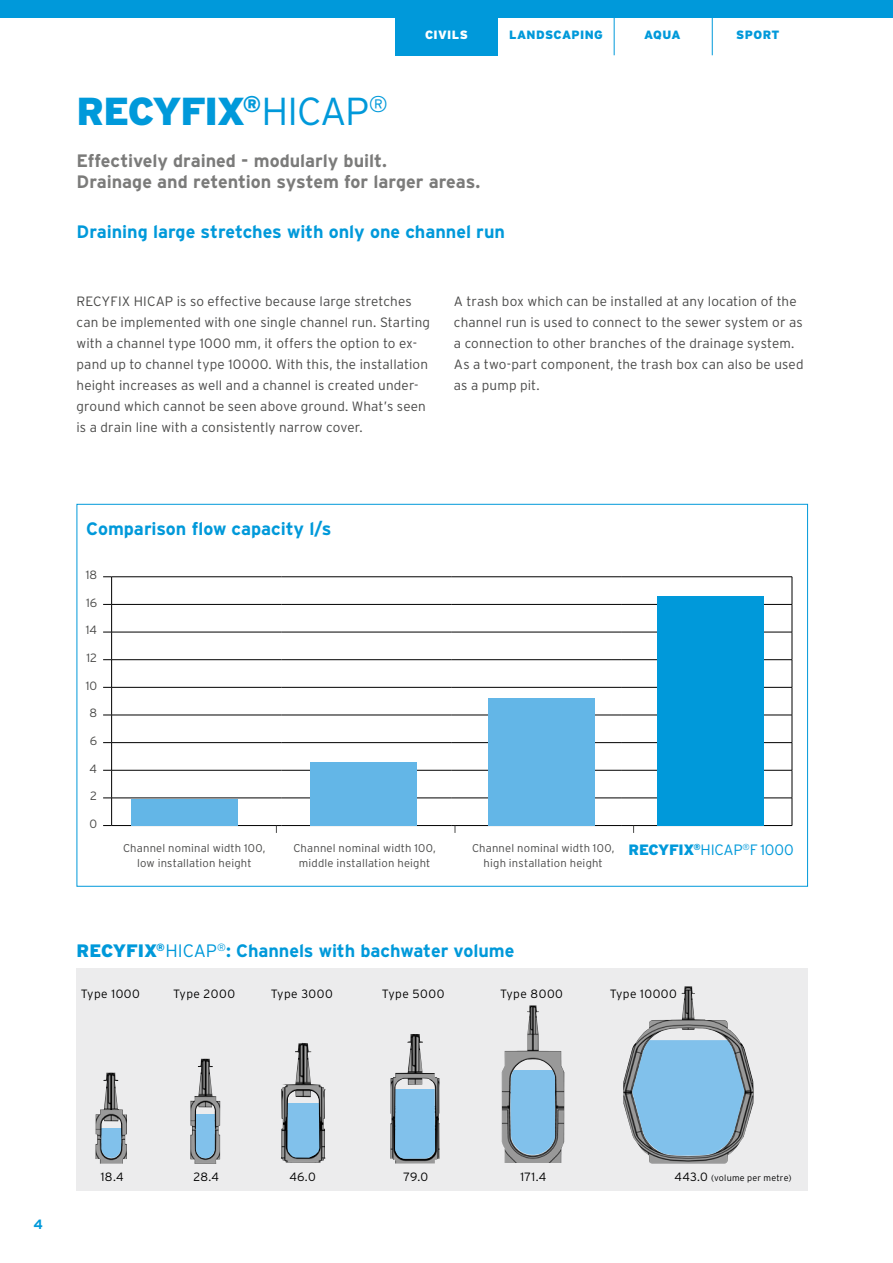
<style>
.page{position:relative;width:893px;height:1263px;background:#fff}
.page>*{position:absolute;margin:0;border:0;box-sizing:border-box;transform-origin:0 0}
.t1{font:900 39px "Interstate";letter-spacing:-.035em;color:#0099da}
.t2{font:700 18px "Interstate";letter-spacing:-.005em;color:#0099da}
.t3{font:700 18px/21px "Interstate";letter-spacing:-.005em;color:#7b7b7a}
.t4{font:300 15px "Interstate";letter-spacing:-.015em;color:#0099da}
.t5{font:300 13.5px/21px "Interstate";letter-spacing:.01em;color:#494948}
.t6{font:700 13.5px "Interstate";color:#0099da}
.t7{font:300 12px "Interstate";letter-spacing:.04em;color:#000}
.t8{font:900 12px "Interstate";letter-spacing:.03em;color:#0099da}
.t9{font:300 12px "Interstate";color:#494948}
.t10{font:900 12px "Interstate";letter-spacing:.03em;color:#fff}
.t11{font:300 11.25px/15px "Interstate";letter-spacing:.015em;color:#494948;text-align:center}
.t12{font:300 9px "Interstate";letter-spacing:.025em;color:#000}
.s1{font-weight:300}
.s2{font-weight:900}
.s3{font-size:12px}
</style>
<div class="page">
<div style="left:77px;top:968px;width:731px;height:222px;background:#ececed"></div>
<img style="left:502px;top:1005px;width:62px;height:158px">
<img style="left:390px;top:1034px;width:50px;height:129px">
<img style="left:623px;top:986px;width:131px;height:177px">
<img style="left:281px;top:1043px;width:44px;height:119px">
<img style="left:190px;top:1059px;width:30px;height:105px">
<img style="left:95px;top:1109px;width:32px;height:55px">
<img style="left:100px;top:1072px;width:18px;height:38px">
<div style="left:77px;top:504px;width:731px;height:383px;background:#fff;border:1px solid #0099da"></div>
<svg style="left:112px;top:577px;width:680px;height:256px"></svg>
<hr style="left:112px;top:576px;width:170px;height:1px;background:#000">
<hr style="left:282px;top:576px;width:170px;height:1px;background:#000">
<hr style="left:452px;top:576px;width:170px;height:1px;background:#000">
<hr style="left:622px;top:576px;width:170px;height:1px;background:#000">
<hr style="left:112px;top:604px;width:170px;height:1px;background:#000">
<hr style="left:282px;top:604px;width:170px;height:1px;background:#000">
<hr style="left:452px;top:604px;width:170px;height:1px;background:#000">
<hr style="left:622px;top:604px;width:170px;height:1px;background:#000">
<hr style="left:112px;top:632px;width:170px;height:1px;background:#000">
<hr style="left:282px;top:632px;width:170px;height:1px;background:#000">
<hr style="left:452px;top:632px;width:170px;height:1px;background:#000">
<hr style="left:622px;top:632px;width:170px;height:1px;background:#000">
<hr style="left:112px;top:659px;width:170px;height:1px;background:#000">
<hr style="left:282px;top:659px;width:170px;height:1px;background:#000">
<hr style="left:452px;top:659px;width:170px;height:1px;background:#000">
<hr style="left:622px;top:659px;width:170px;height:1px;background:#000">
<hr style="left:112px;top:687px;width:170px;height:1px;background:#000">
<hr style="left:282px;top:687px;width:170px;height:1px;background:#000">
<hr style="left:452px;top:687px;width:170px;height:1px;background:#000">
<hr style="left:622px;top:687px;width:170px;height:1px;background:#000">
<hr style="left:112px;top:715px;width:170px;height:1px;background:#000">
<hr style="left:282px;top:715px;width:170px;height:1px;background:#000">
<hr style="left:452px;top:715px;width:170px;height:1px;background:#000">
<hr style="left:622px;top:715px;width:170px;height:1px;background:#000">
<hr style="left:112px;top:742px;width:170px;height:1px;background:#000">
<hr style="left:282px;top:742px;width:170px;height:1px;background:#000">
<hr style="left:452px;top:742px;width:170px;height:1px;background:#000">
<hr style="left:622px;top:742px;width:170px;height:1px;background:#000">
<hr style="left:112px;top:770px;width:170px;height:1px;background:#000">
<hr style="left:282px;top:770px;width:170px;height:1px;background:#000">
<hr style="left:452px;top:770px;width:170px;height:1px;background:#000">
<hr style="left:622px;top:770px;width:170px;height:1px;background:#000">
<hr style="left:112px;top:798px;width:170px;height:1px;background:#000">
<hr style="left:282px;top:798px;width:170px;height:1px;background:#000">
<hr style="left:452px;top:798px;width:170px;height:1px;background:#000">
<hr style="left:622px;top:798px;width:170px;height:1px;background:#000">
<hr style="left:112px;top:825px;width:170px;height:1px;background:#000">
<hr style="left:282px;top:825px;width:170px;height:1px;background:#000">
<hr style="left:452px;top:825px;width:170px;height:1px;background:#000">
<hr style="left:622px;top:825px;width:170px;height:1px;background:#000">
<svg style="left:103px;top:576px;width:9px;height:250px"></svg>
<svg style="left:792px;top:577px;width:1px;height:248px"></svg>
<div style="left:132px;top:799px;width:106px;height:27px;background:#63b6e7"></div>
<div style="left:310px;top:762px;width:107px;height:64px;background:#63b6e7"></div>
<div style="left:488px;top:698px;width:106px;height:128px;background:#63b6e7"></div>
<div style="left:657px;top:596px;width:106px;height:230px;background:#0099da"></div>
<div style="left:395px;top:0;width:102px;height:55px;background:#0099da"></div>
<div style="left:0;top:0;width:893px;height:17px;background:#0099da"></div>
<hr style="left:712px;top:0;width:1px;height:55px;background:#0099da">
<hr style="left:614px;top:0;width:1px;height:55px;background:#0099da">
<p class="t10" style="left:425px;top:28px;width:44px">CIVILS</p>
<p class="t8" style="left:509px;top:28px;width:95px">LANDSCAPING</p>
<p class="t8" style="left:644px;top:28px;width:38px">AQUA</p>
<p class="t8" style="left:736px;top:28px;width:45px">SPORT</p>
<h1 class="t1" style="left:77px;top:89px;width:313px">RECYFIX<sup>®</sup><span class="s1">HICAP</span><sup>®</sup></h1>
<h2 class="t3" style="left:77px;top:150px;width:405px">Effectively drained - modularly built.<br>Drainage and retention system for larger areas.</h2>
<h2 class="t2" style="left:77px;top:222px;width:430px">Draining large stretches with only one channel run</h2>
<p class="t5" style="left:77px;top:291px;width:355px">RECYFIX HICAP is so effective because large stretches can be implemented with one single channel run. Starting with a channel type 1000 mm, it offers the option to ex&shy;pand up to channel type 10000. With this, the installation height increases as well and a channel is created under&shy;ground which cannot be seen above ground. What’s seen is a drain line with a consistently narrow cover.</p>
<p class="t5" style="left:454px;top:291px;width:351px">A trash box which can be installed at any location of the channel run is used to connect to the sewer system or as a connection to other branches of the drainage system.<br>As a two-part component, the trash box can also be used as a pump pit.</p>
<h2 class="t2" style="left:86px;top:519px;width:247px">Comparison flow capacity l/s</h2>
<p class="t9" style="left:86px;top:568px;width:13px">18</p>
<p class="t9" style="left:86px;top:596px;width:13px">16</p>
<p class="t9" style="left:86px;top:623px;width:13px">14</p>
<p class="t9" style="left:87px;top:651px;width:12px">12</p>
<p class="t9" style="left:86px;top:679px;width:13px">10</p>
<p class="t9" style="left:89px;top:706px;width:9px">8</p>
<p class="t9" style="left:90px;top:734px;width:9px">6</p>
<p class="t9" style="left:90px;top:762px;width:9px">4</p>
<p class="t9" style="left:90px;top:789px;width:8px">2</p>
<p class="t9" style="left:89px;top:817px;width:9px">0</p>
<p class="t11" style="left:123px;top:840px;width:144px">Channel nominal width 100, low installation height</p>
<p class="t11" style="left:293px;top:840px;width:144px">Channel nominal width 100, middle installation height</p>
<p class="t11" style="left:472px;top:840px;width:144px">Channel nominal width 100, high installation height</p>
<p class="t4" style="left:629px;top:841px;width:167px"><span class="s2">RECYFIX</span><sup>®</sup>HICAP<sup>®</sup>F 1000</p>
<h2 class="t2" style="left:77px;top:941px;width:439px"><span class="s2">RECYFIX</span><sup>®</sup><span class="s1">HICAP</span><sup>®</sup>: Channels with bachwater volume</h2>
<p class="t7" style="left:81px;top:987px;width:61px">Type 1000</p>
<p class="t7" style="left:173px;top:987px;width:63px">Type 2000</p>
<p class="t7" style="left:271px;top:987px;width:64px">Type 3000</p>
<p class="t7" style="left:382px;top:987px;width:64px">Type 5000</p>
<p class="t7" style="left:500px;top:987px;width:64px">Type 8000</p>
<p class="t7" style="left:610px;top:987px;width:69px">Type 10000</p>
<p class="t6" style="left:34px;top:1217px;width:11px">4</p>
<p class="t7" style="left:101px;top:1170px;width:24px">18.4</p>
<p class="t7" style="left:193px;top:1170px;width:27px">28.4</p>
<p class="t7" style="left:289px;top:1170px;width:28px">46.0</p>
<p class="t7" style="left:404px;top:1170px;width:26px">79.0</p>
<p class="t7" style="left:520px;top:1170px;width:27px">171.4</p>
<p class="t12" style="left:674px;top:1172px;width:118px"><span class="s3">443.0</span> (volume per metre)</p>
</div>
